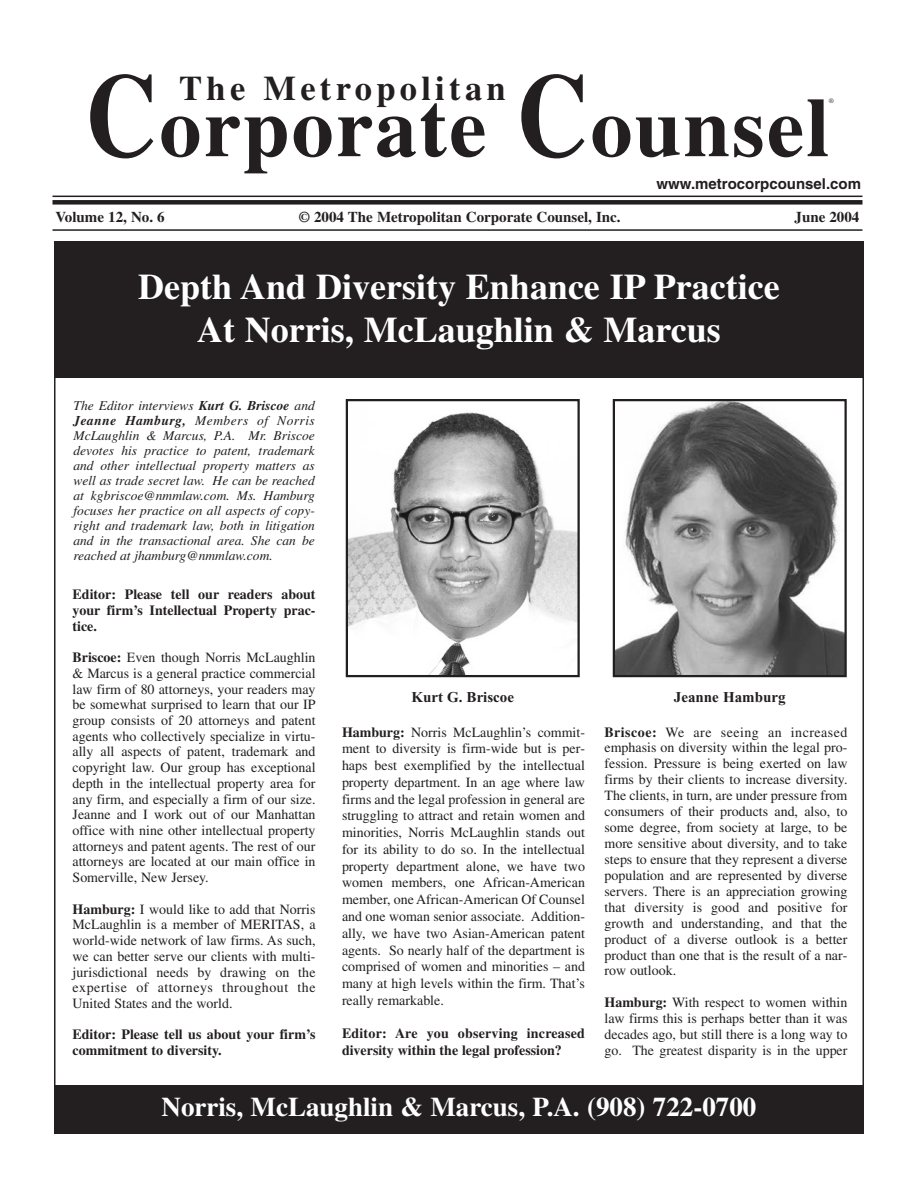
<style>
.page{position:relative;width:918px;height:1188px;background:#fff}
.page>*{position:absolute;margin:0;border:0;box-sizing:border-box;transform-origin:0 0}
.t1{font:700 84px "Times";letter-spacing:.025em;color:#231f20}
.t2{font:700 36px/43.2px "Times";color:#fff;text-align:center}
.t3{font:700 34.5px "Times";letter-spacing:.125em;color:#231f20}
.t4{font:700 27px "Times";color:#fff}
.t5{font:700 15px "Times";color:#231f20}
.t6{font:700 15px "Times New Roman";color:#231f20}
.t7{font:700 15px "Helvetica";color:#231f20}
.t8{font:14.1px/15.8px "Times";color:#231f20;text-align:justify}
.t9{font:700 14.1px/15.8px "Times";color:#231f20}
.t10{font:italic 13.5px/15px "Times";color:#231f20;text-align:justify}
.t11{font:6.75px "Times";color:#231f20}
.s1{font-size:118.8px}
.s2{font-weight:700}
</style>
<div class="page">
<div style="left:54px;top:242px;width:810px;height:136px;background:#231f20"></div>
<hr style="left:52px;top:196px;width:810px;height:1px;background:#231f20">
<div style="left:52px;top:200px;width:810px;height:5px;background:#231f20"></div>
<hr style="left:52px;top:229px;width:810px;height:2px;background:#231f20">
<div style="left:54px;top:1085px;width:810px;height:49px;background:#231f20"></div>
<img style="left:349px;top:412px;width:228px;height:262px">
<div style="left:346px;top:399px;width:234px;height:278px;border:2px solid #231f20"></div>
<img style="left:616px;top:402px;width:228px;height:272px">
<div style="left:613px;top:399px;width:234px;height:278px;border:2px solid #231f20"></div>
<h1 class="t1" style="left:85px;top:97px;width:746px"><span class="s1">C</span>orporate <span class="s1">C</span>ounsel</h1>
<h3 class="t3" style="left:179px;top:76px;width:328px">The Metropolitan</h3>
<p class="t11" style="left:829px;top:99px;width:7px">®</p>
<p class="t7" style="left:657px;top:178px;width:206px">www.metrocorpcounsel.com</p>
<p class="t5" style="left:56px;top:212px;width:111px">Volume 12, No. 6</p>
<p class="t5" style="left:299px;top:212px;width:324px">© 2004 The Metropolitan Corporate Counsel, Inc.</p>
<p class="t5" style="left:795px;top:212px;width:66px">June 2004</p>
<h2 class="t2" style="left:138px;top:269px;width:643px">Depth And Diversity Enhance IP Practice<br>At Norris, McLaughlin &amp; Marcus</h2>
<p class="t10" style="left:74px;top:399px;width:243px">The Editor interviews <span class="s2">Kurt G. Briscoe</span> and <span class="s2">Jeanne Hamburg,</span> Members of Norris McLaughlin &amp; Marcus, P.A. Mr. Briscoe devotes his practice to patent, trademark and other intellectual property matters as well as trade secret law. He can be reached at kgbriscoe@nmmlaw.com. Ms. Hamburg focuses her practice on all aspects of copy&shy;right and trademark law, both in litigation and in the transactional area. She can be reached at jhamburg@nmmlaw.com.</p>
<p class="t9" style="left:73px;top:588px;width:245px;text-align:justify">Editor: Please tell our readers about your firm’s Intellectual Property prac&shy;tice.</p>
<p class="t8" style="left:73px;top:651px;width:245px"><span class="s2">Briscoe:</span> Even though Norris McLaughlin &amp; Marcus is a general practice commercial law firm of 80 attorneys, your readers may be somewhat surprised to learn that our IP group consists of 20 attorneys and patent agents who collectively specialize in virtu&shy;ally all aspects of patent, trademark and copyright law. Our group has exceptional depth in the intellectual property area for any firm, and especially a firm of our size.<br>Jeanne and I work out of our Manhattan office with nine other intellectual property attorneys and patent agents. The rest of our attorneys are located at our main office in Somerville, New Jersey.</p>
<p class="t8" style="left:73px;top:902px;width:245px"><span class="s2">Hamburg:</span> I would like to add that Norris McLaughlin is a member of MERITAS, a world-wide network of law firms. As such, we can better serve our clients with multi&shy;jurisdictional needs by drawing on the expertise of attorneys throughout the United States and the world.</p>
<p class="t9" style="left:73px;top:1028px;width:245px">Editor: Please tell us about your firm’s commitment to diversity.</p>
<p class="t6" style="left:411px;top:692px;width:104px">Kurt G. Briscoe</p>
<p class="t6" style="left:674px;top:692px;width:113px">Jeanne Hamburg</p>
<p class="t8" style="left:342px;top:725px;width:245px;line-height:16.8px"><span class="s2">Hamburg:</span> Norris McLaughlin’s commit&shy;ment to diversity is firm-wide but is per&shy;haps best exemplified by the intellectual property department. In an age where law firms and the legal profession in general are struggling to attract and retain women and minorities, Norris McLaughlin stands out for its ability to do so. In the intellectual property department alone, we have two women members, one African-American member, one African-American Of Counsel and one woman senior associate. Addition&shy;ally, we have two Asian-American patent agents. So nearly half of the department is comprised of women and minorities – and many at high levels within the firm. That’s really remarkable.</p>
<p class="t9" style="left:342px;top:1027px;width:245px;line-height:16.8px">Editor: Are you observing increased diversity within the legal profession?</p>
<p class="t8" style="left:605px;top:725px;width:245px"><span class="s2">Briscoe:</span> We are seeing an increased emphasis on diversity within the legal pro&shy;fession. Pressure is being exerted on law firms by their clients to increase diversity.<br>The clients, in turn, are under pressure from consumers of their products and, also, to some degree, from society at large, to be more sensitive about diversity, and to take steps to ensure that they represent a diverse population and are represented by diverse servers. There is an appreciation growing that diversity is good and positive for growth and understanding, and that the product of a diverse outlook is a better product than one that is the result of a nar&shy;row outlook.</p>
<p class="t8" style="left:605px;top:996px;width:245px"><span class="s2">Hamburg:</span> With respect to women within law firms this is perhaps better than it was decades ago, but still there is a long way to go. The greatest disparity is in the upper</p>
<h3 class="t4" style="left:162px;top:1097px;width:596px">Norris, McLaughlin &amp; Marcus, P.A. (908) 722-0700</h3>
</div>
